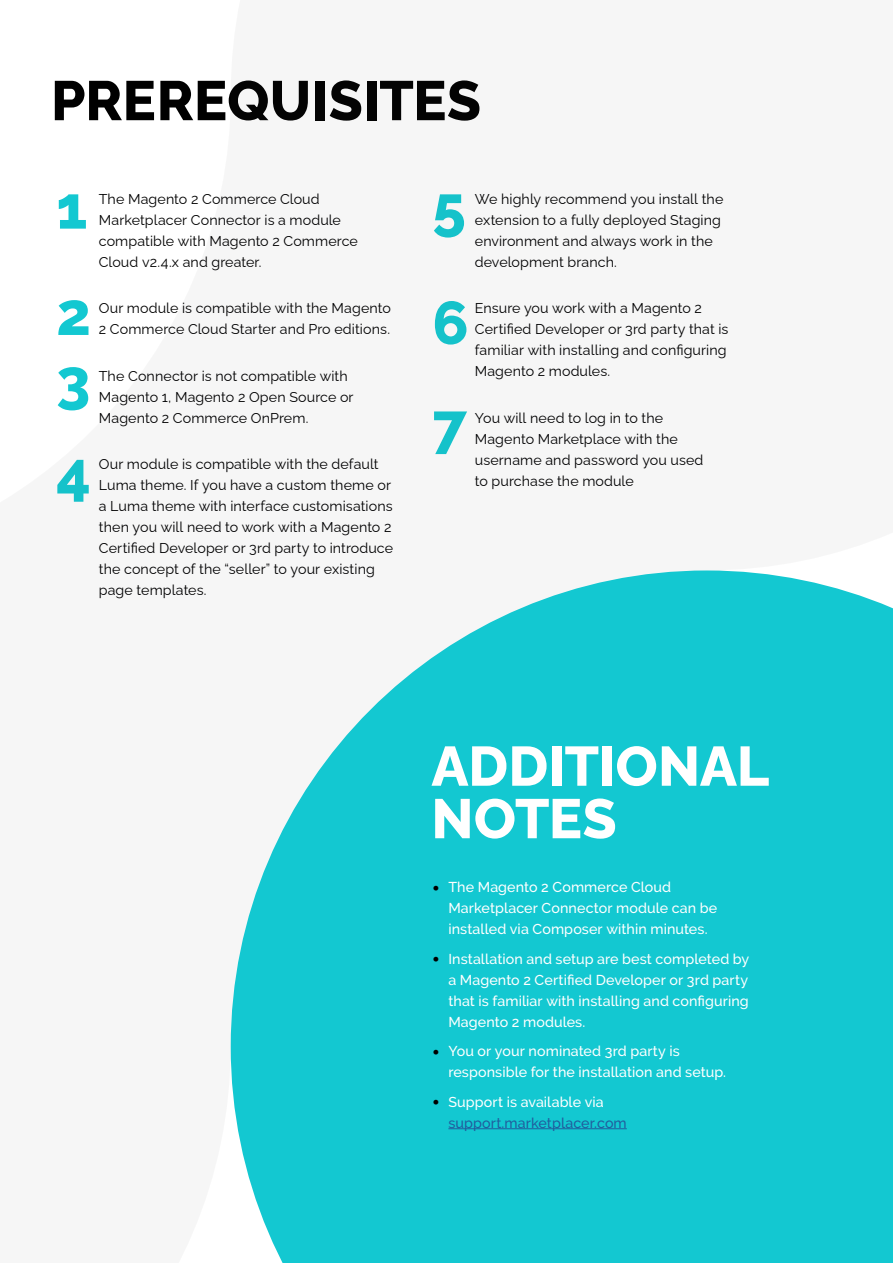
<style>
.page{position:relative;width:893px;height:1263px;background:#fff}
.page>*{position:absolute;margin:0;border:0;box-sizing:border-box;transform-origin:0 0}
.t1{font:800 60px/106.4px "Raleway";color:#13c8d1}
.t2{font:800 55.5px/52.5px "Raleway";letter-spacing:-.005em;color:#fff}
.t3{font:800 55.5px "Raleway";letter-spacing:.005em;color:#000}
.t4{font:14.25px/21px "Raleway";letter-spacing:.005em;color:#000001}
.t5{font:500 14.25px/21px "Raleway";letter-spacing:.005em;color:#fff}
.t6{font:500 14.25px/21px "Raleway";letter-spacing:.005em;color:#215e9e}
.s1{font-size:25.5px;color:#000}
.s2{color:#fff}
</style>
<div class="page">
<svg style="left:230px;top:570px;width:663px;height:693px;background:#2ecdd5"></svg>
<h2 class="t3" style="left:51px;top:56px;width:431px">PREREQUISITES</h2>
<h1 class="t1" style="left:56px;top:148px;width:36px">1<br>2</h1>
<h1 class="t1" style="left:56px;top:328px;width:36px;line-height:92.4px">3<br>4</h1>
<p class="t4" style="left:99px;top:187px;width:261px">The Magento 2 Commerce Cloud<br>Marketplacer Connector is a module compatible with Magento 2 Commerce<br>Cloud v2.4.x and greater.</p>
<p class="t4" style="left:99px;top:296px;width:294px">Our module is compatible with the Magento<br>2 Commerce Cloud Starter and Pro editions.</p>
<p class="t4" style="left:99px;top:364px;width:256px">The Connector is not compatible with<br>Magento 1, Magento 2 Open Source or<br>Magento 2 Commerce OnPrem.</p>
<p class="t4" style="left:99px;top:452px;width:296px">Our module is compatible with the default Luma theme. If you have a custom theme or a Luma theme with interface customisations then you will need to work with a Magento 2<br>Certified Developer or 3rd party to introduce the concept of the “seller” to your existing page templates.</p>
<p class="t4" style="left:475px;top:187px;width:250px">We highly recommend you install the extension to a fully deployed Staging environment and always work in the development branch.</p>
<p class="t4" style="left:475px;top:296px;width:255px">Ensure you work with a Magento 2<br>Certified Developer or 3rd party that is familiar with installing and configuring Magento 2 modules.</p>
<p class="t4" style="left:475px;top:406px;width:230px">You will need to log in to the<br>Magento Marketplace with the username and password you used to purchase the module</p>
<h1 class="t1" style="left:432px;top:148px;width:35px">5</h1>
<h1 class="t1" style="left:432px;top:265px;width:38px;line-height:102.6px">6<br>7</h1>
<h2 class="t2" style="left:431px;top:734px;width:339px">ADDITIONAL<br>NOTES</h2>
<p class="t5" style="left:448px;top:877px;width:270px;text-indent:-17px"><span class="s1">•</span> The Magento 2 Commerce Cloud<br>Marketplacer Connector module can be installed via Composer within minutes.</p>
<p class="t5" style="left:448px;top:948px;width:302px;text-align:justify;text-indent:-17px"><span class="s1">•</span> Installation and setup are best completed by a Magento 2 Certified Developer or 3rd party that is familiar with installing and configuring Magento 2 modules.</p>
<p class="t5" style="left:448px;top:1041px;width:279px;text-indent:-17px"><span class="s1">•</span> You or your nominated 3rd party is responsible for the installation and setup.</p>
<p class="t6" style="left:448px;top:1091px;width:180px;text-indent:-17px"><span class="s1">•</span> <span class="s2">Support is available via </span>support.marketplacer.com</p>
</div>
